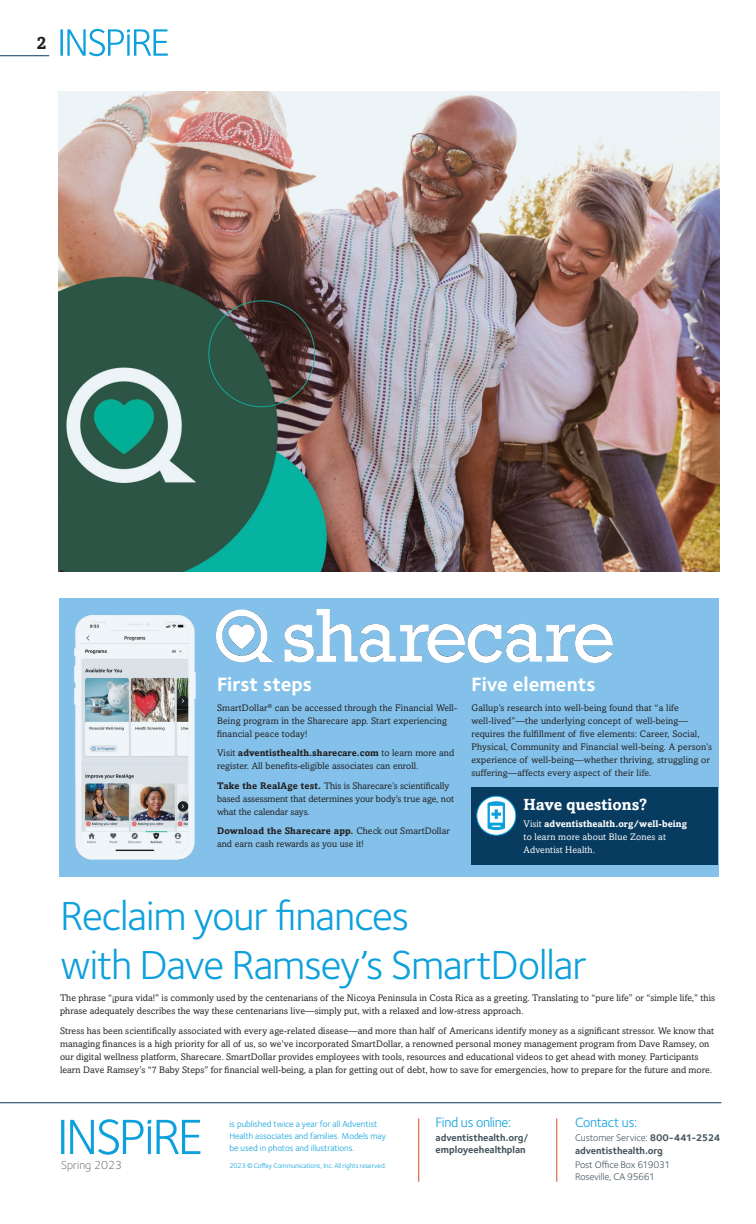
<style>
.page{position:relative;width:756px;height:1224px;background:#fff}
.page>*{position:absolute;margin:0;border:0;box-sizing:border-box;transform-origin:0 0}
.AH_1_HEAD__size_vari{font:42px "Foundry Sterling";letter-spacing:-.025em;color:#0ca0dc}
.AH_2W_HEAD_Blue_or_7{font:700 20px "Foundry Sterling";color:#fff}
.t1{font:700 18px "Amasis MT Std";color:#231f20}
.AH_1_body_breaker{font:700 16px "Amasis MT Std";color:#fff}
.t2{font:14px "Foundry Sterling";letter-spacing:-.02em;color:#0ca0dc}
.t3{font:300 12px "Foundry Sterling";color:#5c5c5f}
.t4{font:10px/12px "Foundry Sterling";letter-spacing:-.015em;color:#45555f}
.t5{font:700 10px/12px "Foundry Sterling";letter-spacing:-.005em;color:#45555f}
.AH_1_BODY{font:9.5px/13px "Amasis MT Std";letter-spacing:.01em;color:#231f20}
.AH_2W_BODY_blackl_or{font:9.5px/13px "Amasis MT Std";letter-spacing:.015em;color:#231f20}
.AH_2W_BODY_blackl_or-2{font:9.5px/13px "Amasis MT Std";letter-spacing:-.005em;color:#231f20}
.AH_5_CTA_Body{font:9.5px/13px "Amasis MT Std";letter-spacing:.02em;color:#fff}
.AH_2W_BODY_blue_or_g{font:9px/12px "Foundry Sterling";letter-spacing:-.005em;color:#0ca0dc}
.AH_2W_BODY_blue_or_g-2{font:7px "Foundry Sterling";letter-spacing:-.01em;color:#0ca0dc}
.s1{font-weight:700}
.s2{font-size:11px}
</style>
<div class="page">
<hr style="left:0;top:55px;width:49px;height:1px;background:#083b60">
<svg style="left:60px;top:29px;width:108px;height:27px"></svg>
<div style="left:59px;top:598px;width:660px;height:279px;background:#83c1ea"></div>
<hr style="left:418px;top:1118px;width:1px;height:64px;background:#e14825">
<hr style="left:557px;top:1118px;width:1px;height:64px;background:#e14825">
<svg style="left:61px;top:1119px;width:139px;height:36px"></svg>
<hr style="left:0;top:1102px;width:721px;height:1px;background:#083b60">
<img style="left:58px;top:92px;width:662px;height:480px">
<img style="left:74px;top:615px;width:122px;height:245px">
<img style="left:216px;top:610px;width:397px;height:52px">
<div style="left:472px;top:787px;width:246px;height:78px;background:#083b60"></div>
<svg style="left:477px;top:796px;width:39px;height:39px"></svg>
<div style="left:476px;top:796px;width:40px;height:40px;border:1px solid #0ca0dc;border-radius:50%"></div>
<svg style="left:488px;top:801px;width:17px;height:29px"></svg>
<h3 class="t1" style="left:36px;top:32px;width:12px">2</h3>
<p class="AH_2W_HEAD_Blue_or_7" style="left:217px;top:672px;width:97px">First steps</p>
<p class="AH_2W_BODY_blackl_or" style="left:217px;top:701px;width:242px">SmartDollar<sup>®</sup> can be accessed through the Financial Well-<br>Being program in the Sharecare app. Start experiencing financial peace today!</p>
<p class="AH_2W_BODY_blackl_or" style="left:217px;top:747px;width:239px">Visit <span class="s1">adventisthealth.sharecare.com</span> to learn more and register. All benefits-eligible associates can enroll.</p>
<p class="AH_2W_BODY_blackl_or-2" style="left:217px;top:779px;width:239px"><span class="s1">Take the RealAge test.</span> This is Sharecare’s scientifically based assessment that determines your body’s true age, not what the calendar says.</p>
<p class="AH_2W_BODY_blackl_or" style="left:217px;top:825px;width:234px"><span class="s1">Download the Sharecare app.</span> Check out SmartDollar and earn cash rewards as you use it!</p>
<p class="AH_2W_HEAD_Blue_or_7" style="left:472px;top:672px;width:126px">Five elements</p>
<p class="AH_2W_BODY_blackl_or" style="left:472px;top:701px;width:242px">Gallup’s research into well-being found that “a life well-lived”—the underlying concept of well-being— requires the fulfillment of five elements: Career, Social, Physical, Community and Financial well-being. A person’s experience of well-being—whether thriving, struggling or suffering—affects every aspect of their life.</p>
<p class="AH_1_body_breaker" style="left:524px;top:795px;width:125px">Have questions?</p>
<p class="AH_5_CTA_Body" style="left:524px;top:818px;width:165px">Visit <span class="s1">adventisthealth.org/well-being </span>to learn more about Blue Zones at<br>Adventist Health.</p>
<p class="AH_1_HEAD__size_vari" style="left:60px;top:891px;width:351px">Reclaim your finances</p>
<p class="AH_1_HEAD__size_vari" style="left:60px;top:940px;width:529px">with Dave Ramsey’s SmartDollar</p>
<p class="AH_1_BODY" style="left:60px;top:991px;width:657px">The phrase “¡pura vida!” is commonly used by the centenarians of the Nicoya Peninsula in Costa Rica as a greeting. Translating to “pure life” or “simple life,” this phrase adequately describes the way these centenarians live—simply put, with a relaxed and low-stress approach.</p>
<p class="AH_1_BODY" style="left:60px;top:1024px;width:656px">Stress has been scientifically associated with every age-related disease—and more than half of Americans identify money as a significant stressor. We know that managing finances is a high priority for all of us, so we’ve incorporated SmartDollar, a renowned personal money management program from Dave Ramsey, on our digital wellness platform, Sharecare. SmartDollar provides employees with tools, resources and educational videos to get ahead with money. Participants learn Dave Ramsey’s “7 Baby Steps” for financial well-being, a plan for getting out of debt, how to save for emergencies, how to prepare for the future and more.</p>
<p class="t3" style="left:61px;top:1158px;width:63px">Spring 2023</p>
<p class="AH_2W_BODY_blue_or_g" style="left:229px;top:1118px;width:158px">is published twice a year for all Adventist<br>Health associates and families. Models may be used in photos and illustrations.</p>
<p class="AH_2W_BODY_blue_or_g-2" style="left:229px;top:1162px;width:158px">2023 © Coffey Communications, Inc. All rights reserved.</p>
<p class="t2" style="left:436px;top:1114px;width:77px">Find us online:</p>
<p class="t5" style="left:436px;top:1132px;width:94px">adventisthealth.org/ employeehealthplan</p>
<p class="t2" style="left:575px;top:1114px;width:64px">Contact us:</p>
<p class="t4" style="left:575px;top:1131px;width:147px">Customer Service<span class="s2">:</span> <span class="s1">800-441-2524</span></p>
<p class="t5" style="left:575px;top:1145px;width:89px">adventisthealth.org</p>
<p class="t4" style="left:575px;top:1158px;width:97px">Post Office Box 619031<br>Roseville, CA 95661</p>
</div>
